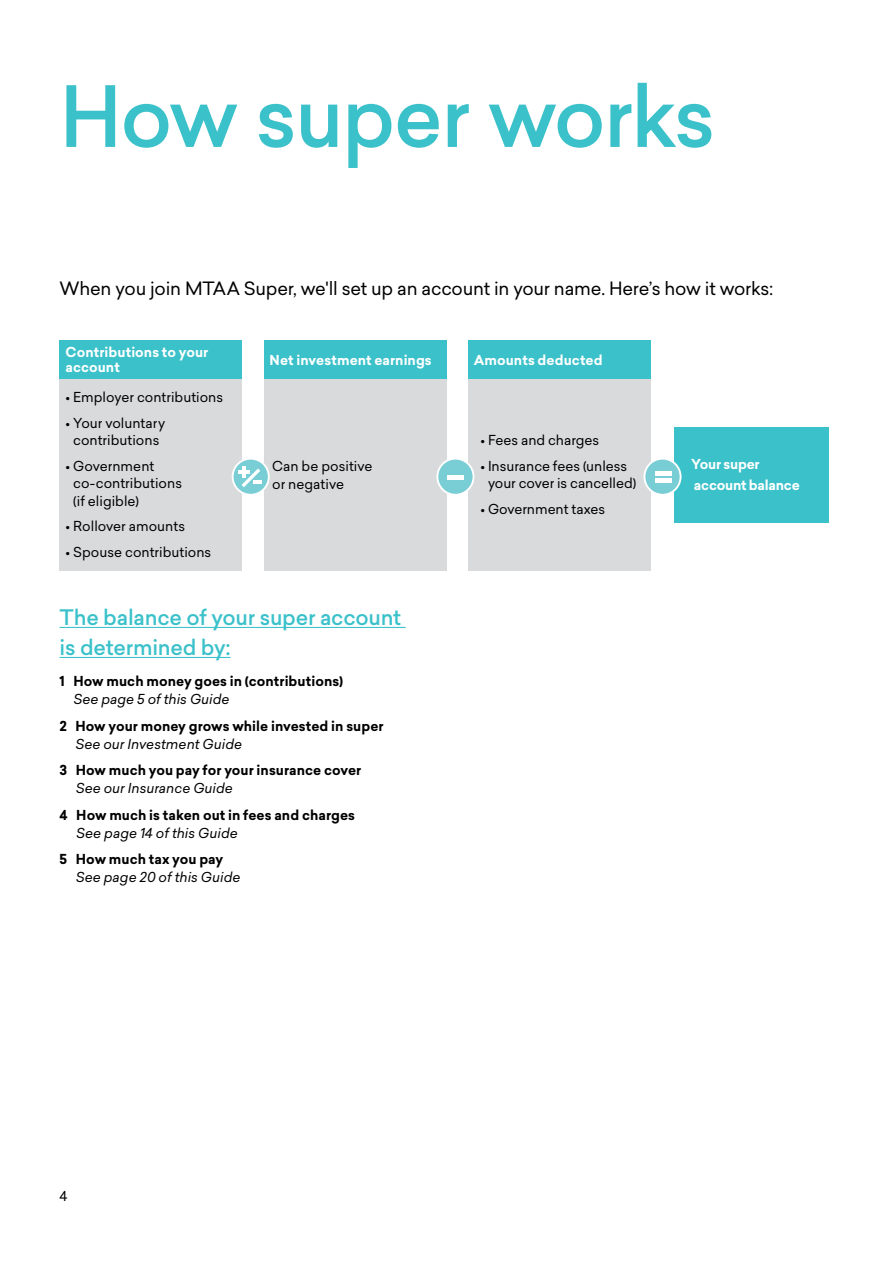
<style>
.page{position:relative;width:893px;height:1263px;background:#fff}
.page>*{position:absolute;margin:0;border:0;box-sizing:border-box;transform-origin:0 0}
._1__Section_Title{font:500 82.5px "Sailec";letter-spacing:-.025em;color:#3bc1ca}
._3__Subject_Header{font:500 21px/30px "Sailec";letter-spacing:-.01em;color:#3bc1ca}
._4_1_Body_Intro_Para{font:18px "Sailec";letter-spacing:-.015em;color:#000}
._4__Body_copy{font:13.5px/17.2px "Sailec";color:#000}
._4__Body_copy-2{font:700 13.5px/18px "Sailec";letter-spacing:.005em;color:#000}
._4__Body_copy-3{font:700 13.5px/15px "Sailec";letter-spacing:.005em;color:#fff}
._4__Body_copy-4{font:italic 13.5px/18px "Sailec";letter-spacing:.005em;color:#000}
._4__Body_copy-5{font:700 13.5px/21px "Sailec";letter-spacing:-.015em;color:#fff}
.s1{font-weight:400;font-style:italic}
.s2{font-weight:700;font-style:normal}
</style>
<div class="page">
<div style="left:674px;top:427px;width:155px;height:95px;background:#3bc1ca"></div>
<div style="left:60px;top:341px;width:182px;height:38px;background:#3bc1ca"></div>
<div style="left:60px;top:379px;width:182px;height:191px;background:#d8dadc"></div>
<div style="left:264px;top:341px;width:182px;height:38px;background:#3bc1ca"></div>
<div style="left:264px;top:379px;width:182px;height:191px;background:#d8dadc"></div>
<div style="left:468px;top:341px;width:183px;height:38px;background:#3bc1ca"></div>
<div style="left:468px;top:379px;width:183px;height:191px;background:#d8dadc"></div>
<div style="left:233px;top:459px;width:36px;height:36px;background:#79ced5;border-radius:50%"></div>
<div style="left:232px;top:458px;width:38px;height:38px;border:2px solid #fff;border-radius:50%"></div>
<hr style="left:238px;top:470px;width:12px;height:4px;background:#fff">
<svg style="left:242px;top:466px;width:20px;height:21px"></svg>
<div style="left:437px;top:459px;width:36px;height:36px;background:#79ced5;border-radius:50%"></div>
<div style="left:436px;top:458px;width:38px;height:38px;border:2px solid #fff;border-radius:50%"></div>
<div style="left:447px;top:475px;width:16px;height:5px;background:#fff"></div>
<div style="left:644px;top:459px;width:37px;height:36px;background:#79ced5;border-radius:50%"></div>
<div style="left:643px;top:458px;width:38px;height:38px;border:2px solid #fff;border-radius:50%"></div>
<div style="left:655px;top:471px;width:16px;height:5px;background:#fff"></div>
<hr style="left:655px;top:479px;width:16px;height:4px;background:#fff">
<hr style="left:60px;top:627px;width:346px;height:1px;background:#3bc1ca">
<hr style="left:60px;top:657px;width:171px;height:1px;background:#3bc1ca">
<p class="_1__Section_Title" style="left:60px;top:59px;width:657px">How super works</p>
<p class="_4_1_Body_Intro_Para" style="left:60px;top:276px;width:715px">When you join MTAA Super, we'll set up an account in your name. Here’s how it works:</p>
<p class="_4__Body_copy-3" style="left:66px;top:345px;width:144px">Contributions to your account</p>
<p class="_4__Body_copy" style="left:66px;top:389px;width:159px">• Employer contributions</p>
<p class="_4__Body_copy" style="left:66px;top:414px;width:101px;text-align:center">• Your voluntary contributions</p>
<p class="_4__Body_copy" style="left:73px;top:457px;width:110px;text-indent:-8px">• Government co-contributions (if eligible)</p>
<p class="_4__Body_copy" style="left:66px;top:518px;width:121px">• Rollover amounts</p>
<p class="_4__Body_copy" style="left:66px;top:543px;width:147px">• Spouse contributions</p>
<p class="_4__Body_copy-3" style="left:270px;top:353px;width:164px">Net investment earnings</p>
<p class="_4__Body_copy" style="left:272px;top:457px;width:102px">Can be positive</p>
<p class="_4__Body_copy" style="left:272px;top:475px;width:73px">or negative</p>
<p class="_3__Subject_Header" style="left:60px;top:603px;width:343px">The balance of your super account is determined by:</p>
<p class="_4__Body_copy-2" style="left:73px;top:672px;width:271px;text-indent:-14px">1 How much money goes in (contributions)<br><span class="s1">See page 5 of this Guide</span></p>
<p class="_4__Body_copy-2" style="left:75px;top:717px;width:310px;text-indent:-16px">2 How your money grows while invested in super<br><span class="s1">See our Investment Guide</span></p>
<p class="_4__Body_copy-2" style="left:76px;top:761px;width:287px;text-indent:-16px">3 How much you pay for your insurance cover<br><span class="s1">See our Insurance Guide</span></p>
<p class="_4__Body_copy-2" style="left:76px;top:806px;width:280px;text-indent:-17px">4 How much is taken out in fees and charges<br><span class="s1">See page 14 of this Guide</span></p>
<p class="_4__Body_copy-4" style="left:76px;top:850px;width:166px;text-indent:-16px"><span class="s2">5 How much tax you pay<br></span>See page 20 of this Guide</p>
<p class="_4__Body_copy-3" style="left:474px;top:353px;width:130px">Amounts deducted</p>
<p class="_4__Body_copy" style="left:480px;top:432px;width:120px">• Fees and charges</p>
<p class="_4__Body_copy" style="left:488px;top:457px;width:150px;text-indent:-8px">• Insurance fees (unless your cover is cancelled)</p>
<p class="_4__Body_copy" style="left:480px;top:500px;width:126px">• Government taxes</p>
<p class="_4__Body_copy-5" style="left:691px;top:454px;width:110px">Your super account balance</p>
<p class="_4__Body_copy" style="left:60px;top:1188px;width:10px">4</p>
</div>
